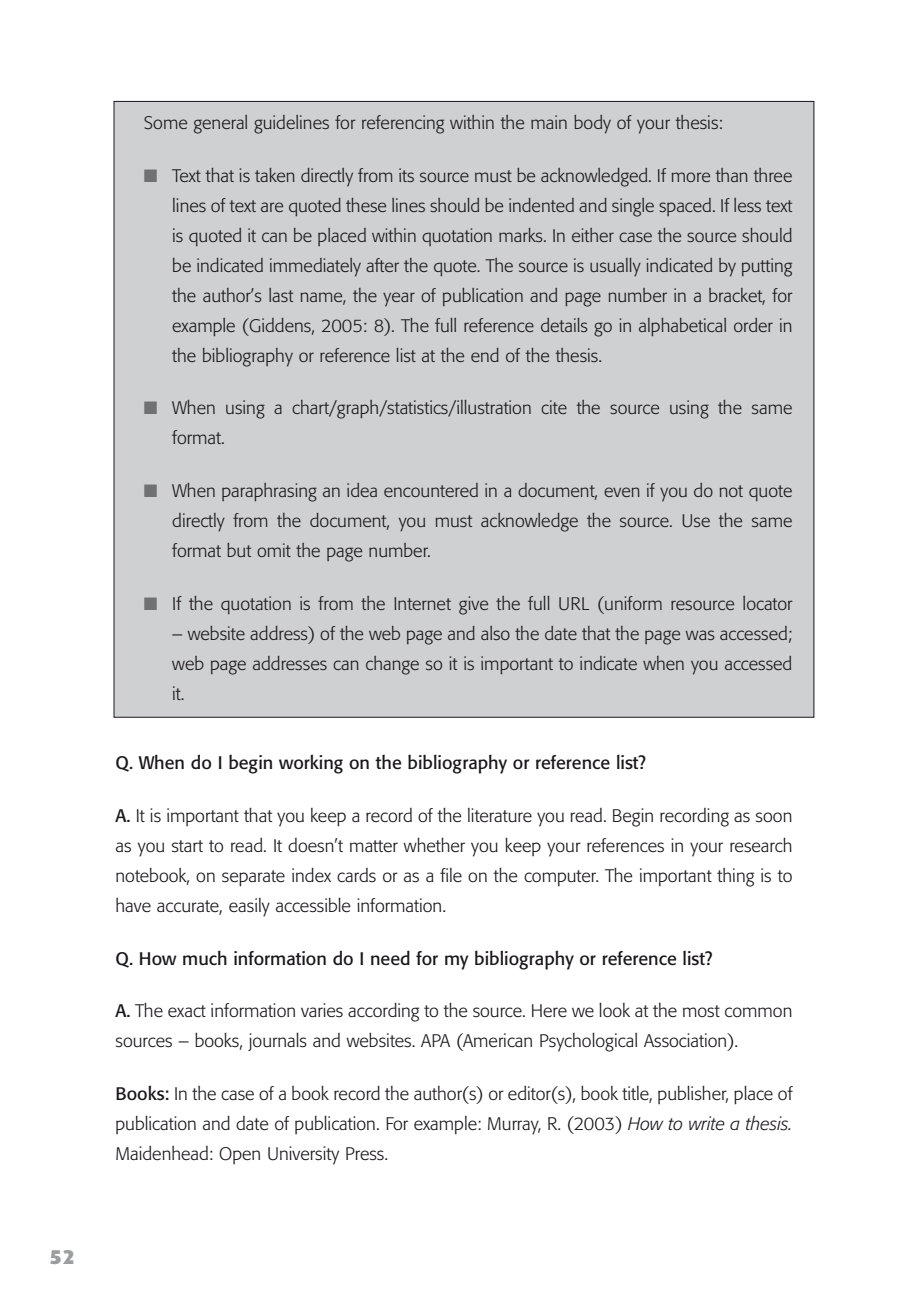
<style>
.page{position:relative;width:908px;height:1304px;background:#fff}
.page>*{position:absolute;margin:0;border:0;box-sizing:border-box;transform-origin:0 0}
.t1{font:900 20px "Dax";color:#9c9d9f}
.Body_-_Bullet{font:300 18px/30px "Formata";color:#1a171b;text-align:justify}
.Body{font:300 18px/30px "Formata";color:#1a171b;text-align:justify}
.Body-2{font:18px "Formata";color:#1a171b}
.Body_-_Indent{font:300 18px "Formata";color:#1a171b}
.s1{color:#707173}
.s2{font-weight:400}
.s3{font-style:italic}
</style>
<div class="page">
<div style="left:114px;top:101px;width:699px;height:616px;background:#cfd0d1"></div>
<p class="t1" style="left:50px;top:1246px;width:26px">52</p>
<p class="Body_-_Indent" style="left:144px;top:112px;width:580px">Some general guidelines for referencing within the main body of your thesis:</p>
<p class="Body_-_Bullet" style="left:172px;top:160px;width:621px;text-indent:-28px"><span class="s1">■</span> Text that is taken directly from its source must be acknowledged. If more than three lines of text are quoted these lines should be indented and single spaced. If less text is quoted it can be placed within quotation marks. In either case the source should be indicated immediately after the quote. The source is usually indicated by putting the author’s last name, the year of publication and page number in a bracket, for example (Giddens, 2005: 8). The full reference details go in alphabetical order in the bibliography or reference list at the end of the thesis.</p>
<p class="Body_-_Bullet" style="left:172px;top:393px;width:621px;text-indent:-28px"><span class="s1">■</span> When using a chart/graph/statistics/illustration cite the source using the same format.</p>
<p class="Body_-_Bullet" style="left:172px;top:476px;width:621px;text-indent:-28px"><span class="s1">■</span> When paraphrasing an idea encountered in a document, even if you do not quote directly from the document, you must acknowledge the source. Use the same format but omit the page number.</p>
<p class="Body_-_Bullet" style="left:144px;top:588px;width:650px"><span class="s1">■</span> If the quotation is from the Internet give the full URL (uniform resource locator</p>
<p class="Body_-_Bullet" style="left:172px;top:618px;width:621px">– website address) of the web page and also the date that the page was accessed; web page addresses can change so it is important to indicate when you accessed it.</p>
<p class="Body-2" style="left:115px;top:752px;width:532px">Q. When do I begin working on the bibliography or reference list?</p>
<p class="Body" style="left:115px;top:801px;width:678px"><span class="s2">A.</span> It is important that you keep a record of the literature you read. Begin recording as soon as you start to read. It doesn’t matter whether you keep your references in your research notebook, on separate index cards or as a file on the computer. The important thing is to have accurate, easily accessible information.</p>
<p class="Body-2" style="left:115px;top:947px;width:598px">Q. How much information do I need for my bibliography or reference list?</p>
<p class="Body" style="left:115px;top:996px;width:678px"><span class="s2">A.</span> The exact information varies according to the source. Here we look at the most common sources – books, journals and websites. APA (American Psychological Association).</p>
<p class="Body" style="left:115px;top:1079px;width:678px"><span class="s2">Books:</span> In the case of a book record the author(s) or editor(s), book title, publisher, place of publication and date of publication. For example: Murray, R. (2003) <span class="s3">How to write a thesis.<br></span>Maidenhead: Open University Press.</p>
</div>
